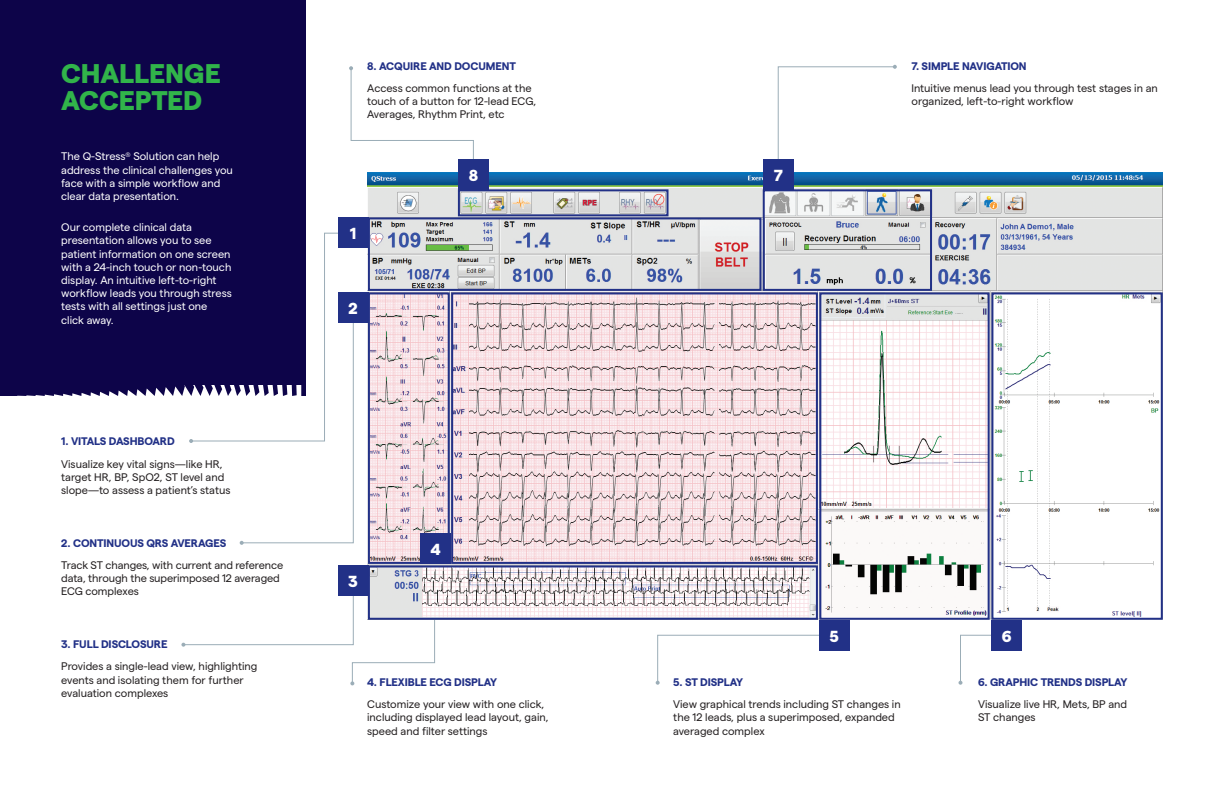
<style>
.page{position:relative;width:1224px;height:792px;background:#fff}
.page>*{position:absolute;margin:0;border:0;box-sizing:border-box;transform-origin:0 0}
.t1{font:800 27px/27px "Matter";color:#31b44a}
.t2{font:800 16px "Matter";color:#fff}
.t3{font:11px/13.2px "Matter";color:#231f20}
.t4{font:11px/13.2px "Matter";color:#fff}
.t5{font:700 11px "Matter";letter-spacing:-.01em;color:#223187}
</style>
<div class="page">
<svg style="left:656px;top:635px;width:163px;height:50px"></svg>
<svg style="left:958px;top:635px;width:33px;height:50px"></svg>
<svg style="left:349px;top:66px;width:125px;height:93px"></svg>
<svg style="left:778px;top:65px;width:119px;height:94px"></svg>
<div style="left:0;top:0;width:306px;height:384px;background:#0d0449"></div>
<img style="left:367px;top:172px;width:796px;height:448px">
<div style="left:338px;top:217px;width:31px;height:31px;background:#223187"></div>
<div style="left:458px;top:159px;width:31px;height:31px;background:#223187"></div>
<div style="left:763px;top:159px;width:31px;height:31px;background:#223187"></div>
<div style="left:819px;top:620px;width:31px;height:31px;background:#223187"></div>
<div style="left:991px;top:620px;width:31px;height:31px;background:#223187"></div>
<div style="left:819px;top:292px;width:171px;height:328px;border:2px solid #223187"></div>
<div style="left:991px;top:292px;width:172px;height:328px;border:2px solid #223187"></div>
<div style="left:451px;top:292px;width:367px;height:272px;border:2px solid #223187"></div>
<div style="left:368px;top:217px;width:393px;height:74px;border:2px solid #223187"></div>
<div style="left:763px;top:189px;width:169px;height:102px;border:2px solid #223187"></div>
<div style="left:458px;top:189px;width:211px;height:27px;border:2px solid #223187"></div>
<div style="left:368px;top:565px;width:450px;height:55px;border:2px solid #223187"></div>
<svg style="left:0;top:233px;width:452px;height:452px"></svg>
<p class="t1" style="left:61px;top:57px;width:161px">CHALLENGE<br>ACCEPTED</p>
<p class="t4" style="left:61px;top:149px;width:173px">The Q-Stress<sup>®</sup> Solution can help address the clinical challenges you face with a simple workflow and clear data presentation.</p>
<p class="t4" style="left:61px;top:220px;width:172px">Our complete clinical data presentation allows you to see patient information on one screen with a 24-inch touch or non-touch display. An intuitive left-to-right workflow leads you through stress tests with all settings just one click away.</p>
<p class="t5" style="left:61px;top:433px;width:115px">1. VITALS DASHBOARD</p>
<p class="t3" style="left:61px;top:456px;width:171px">Visualize key vital signs—like HR, target HR, BP, SpO2, ST level and slope—to assess a patient’s status</p>
<p class="t5" style="left:61px;top:535px;width:167px">2. CONTINUOUS QRS AVERAGES</p>
<p class="t3" style="left:61px;top:558px;width:224px">Track ST changes, with current and reference data, through the superimposed 12 averaged<br>ECG complexes</p>
<p class="t5" style="left:61px;top:636px;width:108px">3. FULL DISCLOSURE</p>
<p class="t3" style="left:61px;top:659px;width:198px">Provides a single-lead view, highlighting events and isolating them for further evaluation complexes</p>
<p class="t5" style="left:367px;top:58px;width:150px">8. ACQUIRE AND DOCUMENT</p>
<p class="t3" style="left:367px;top:81px;width:171px">Access common functions at the touch of a button for 12-lead ECG,<br>Averages, Rhythm Print, etc</p>
<p class="t2" style="left:350px;top:222px;width:8px">1</p>
<p class="t2" style="left:469px;top:164px;width:11px">8</p>
<p class="t2" style="left:348px;top:297px;width:11px">2</p>
<p class="t2" style="left:348px;top:570px;width:11px">3</p>
<p class="t2" style="left:430px;top:537px;width:12px">4</p>
<p class="t5" style="left:367px;top:674px;width:132px">4. FLEXIBLE ECG DISPLAY</p>
<p class="t3" style="left:367px;top:697px;width:183px">Customize your view with one click, including displayed lead layout, gain, speed and filter settings</p>
<p class="t2" style="left:774px;top:164px;width:11px">7</p>
<p class="t5" style="left:912px;top:58px;width:117px">7. SIMPLE NAVIGATION</p>
<p class="t3" style="left:912px;top:81px;width:248px">Intuitive menus lead you through test stages in an organized, left-to-right workflow</p>
<p class="t2" style="left:829px;top:624px;width:11px">5</p>
<p class="t2" style="left:1002px;top:624px;width:12px">6</p>
<p class="t5" style="left:673px;top:674px;width:72px">5. ST DISPLAY</p>
<p class="t3" style="left:673px;top:697px;width:229px">View graphical trends including ST changes in the 12 leads, plus a superimposed, expanded averaged complex</p>
<p class="t5" style="left:978px;top:674px;width:151px">6. GRAPHIC TRENDS DISPLAY</p>
<p class="t3" style="left:978px;top:697px;width:151px">Visualize live HR, Mets, BP and<br>ST changes</p>
</div>
